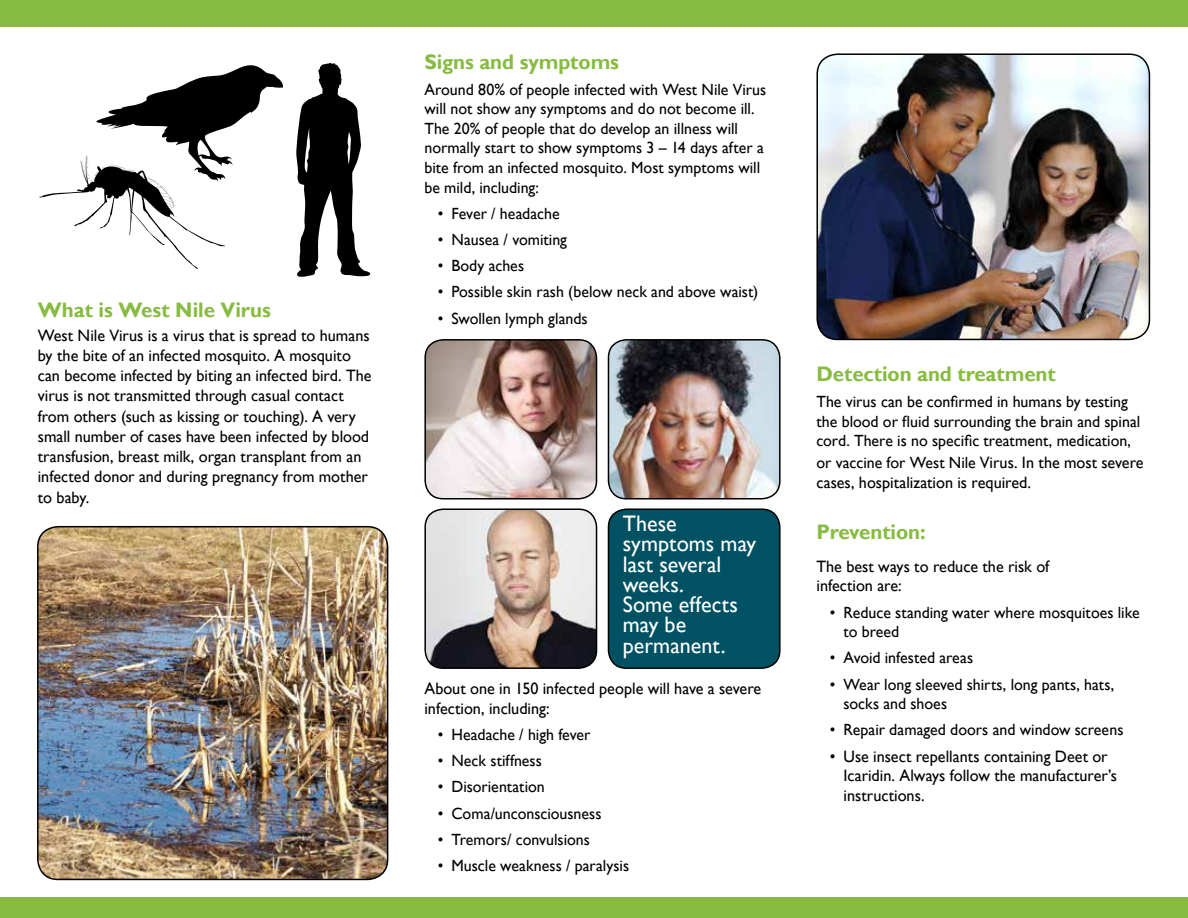
<style>
.page{position:relative;width:1188px;height:918px;background:#fff}
.page>*{position:absolute;margin:0;border:0;box-sizing:border-box;transform-origin:0 0}
.t1{font:22.5px/20.2px "Gill Sans";letter-spacing:.005em;color:#fff}
.t2{font:700 21px "Gill Sans";letter-spacing:-.005em;color:#87bb41}
.t3{font:16.5px/20.2px "Gill Sans";color:#000}
.t4{font:16.2px/19.5px "Gill Sans";color:#000}
.s1{font-size:16.2px}
</style>
<div class="page">
<div style="left:0;top:0;width:1188px;height:27px;background:#87bb41"></div>
<div style="left:0;top:897px;width:1188px;height:21px;background:#87bb41"></div>
<img style="left:38px;top:527px;width:350px;height:352px">
<div style="left:37px;top:526px;width:351px;height:354px;border:2px solid #000;border-radius:20px"></div>
<img style="left:426px;top:340px;width:171px;height:157px">
<div style="left:424px;top:339px;width:173px;height:161px;border:2px solid #000;border-radius:18px"></div>
<img style="left:608px;top:340px;width:170px;height:159px">
<div style="left:608px;top:339px;width:173px;height:161px;border:2px solid #000;border-radius:18px"></div>
<img style="left:427px;top:509px;width:170px;height:159px">
<div style="left:424px;top:508px;width:173px;height:161px;border:2px solid #000;border-radius:18px"></div>
<div style="left:608px;top:509px;width:172px;height:159px;background:#005263;border-radius:18px"></div>
<div style="left:608px;top:508px;width:173px;height:161px;border:2px solid #000;border-radius:18px"></div>
<img style="left:819px;top:54px;width:330px;height:285px">
<div style="left:816px;top:53px;width:334px;height:287px;border:2px solid #000;border-radius:20px"></div>
<svg style="left:296px;top:63px;width:74px;height:214px"></svg>
<svg style="left:39px;top:65px;width:244px;height:204px"></svg>
<p class="t2" style="left:38px;top:297px;width:235px">What is West Nile Virus</p>
<p class="t3" style="left:38px;top:325px;width:335px">West Nile Virus is a virus that is spread to humans by the bite of an infected mosquito. A mosquito can become infected by biting an infected bird. The virus is not transmitted through casual contact from others (such as kissing or touching). A very small number of cases have been infected by blood transfusion, breast milk, organ transplant from an infected donor and during pregnancy from mother to baby.</p>
<p class="t2" style="left:424px;top:49px;width:196px">Signs and symptoms</p>
<p class="t4" style="left:424px;top:80px;width:343px">Around 80% of people infected with West Nile Virus will not show any symptoms and do not become ill.<br>The 20% of people that do develop an illness will normally start to show symptoms 3 – 14 days after a bite from an infected mosquito. Most symptoms will be mild, including:</p>
<p class="t4" style="left:438px;top:204px;width:123px">• Fever / headache</p>
<p class="t4" style="left:438px;top:230px;width:131px">• Nausea / vomiting</p>
<p class="t4" style="left:438px;top:256px;width:88px">• Body aches</p>
<p class="t4" style="left:438px;top:283px;width:322px">• Possible skin rash (below neck and above waist)</p>
<p class="t4" style="left:438px;top:309px;width:151px">• Swollen lymph glands</p>
<h1 class="t1" style="left:623px;top:514px;width:135px">These symptoms may last several weeks.<br>Some effects may be permanent.</h1>
<p class="t3" style="left:424px;top:679px;width:338px;line-height:19.5px">About one in 150 infected people will have a severe infection, including:</p>
<p class="t4" style="left:438px;top:725px;width:154px">• Headache / high fever</p>
<p class="t4" style="left:438px;top:751px;width:105px">• Neck stiffness</p>
<p class="t4" style="left:438px;top:778px;width:108px">• Disorientation</p>
<p class="t4" style="left:438px;top:804px;width:165px">• Coma/unconsciousness</p>
<p class="t4" style="left:438px;top:830px;width:154px">• Tremors/ convulsions</p>
<p class="t4" style="left:438px;top:856px;width:193px">• Muscle weakness / paralysis</p>
<p class="t2" style="left:816px;top:361px;width:241px">Detection and treatment</p>
<p class="t4" style="left:816px;top:393px;width:325px">The virus can be confirmed in humans by testing the blood or fluid surrounding the brain and spinal cord. There is no specific treatment, medication,</p>
<p class="t3" style="left:816px;top:453px;width:329px;line-height:19.5px"><span class="s1">or vaccine for West Nile</span> Virus. In the most severe cases, hospitalization is required.</p>
<p class="t2" style="left:816px;top:519px;width:111px">Prevention:</p>
<p class="t3" style="left:816px;top:557px;width:234px;line-height:19.5px">The best ways to reduce the risk of infection are:</p>
<p class="t4" style="left:843px;top:603px;width:298px;text-indent:-13px">• Reduce standing water where mosquitoes like to breed</p>
<p class="t4" style="left:830px;top:649px;width:145px">• Avoid infested areas</p>
<p class="t4" style="left:843px;top:675px;width:272px;text-indent:-13px">• Wear long sleeved shirts, long pants, hats, socks and shoes</p>
<p class="t4" style="left:830px;top:721px;width:295px">• Repair damaged doors and window screens</p>
<p class="t3" style="left:843px;top:747px;width:275px;line-height:19.5px;text-indent:-14px">• Use insect repellants containing Deet or<br>Icaridin. Always follow the manufacturer’s instructions.</p>
</div>
